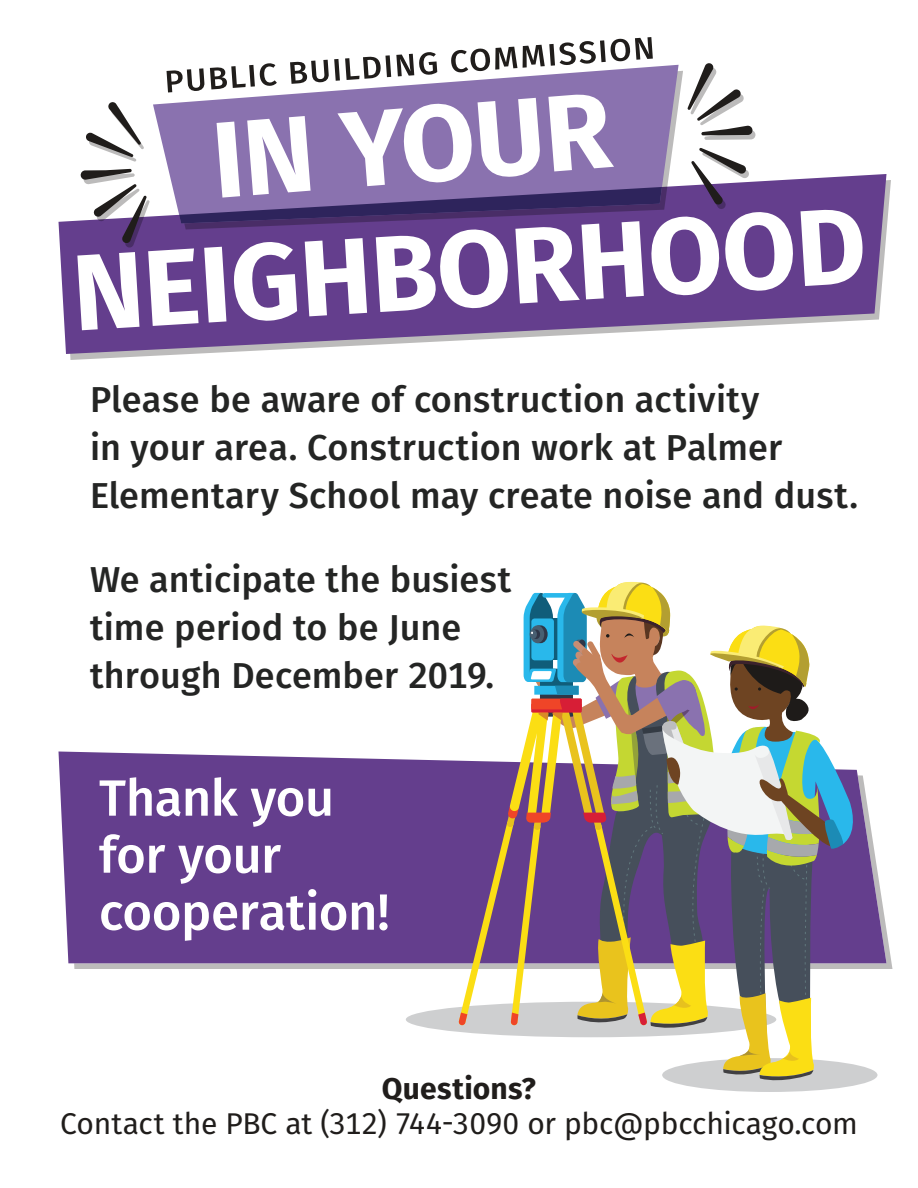
<style>
.page{position:relative;width:918px;height:1188px;background:#fff}
.page>*{position:absolute;margin:0;border:0;box-sizing:border-box;transform-origin:0 0}
.t1{font:700 108px "Fira Sans";color:#fff}
.t2{font:500 51px/57px "Fira Sans";letter-spacing:-.01em;color:#fff}
.t3{font:500 36px/48px "Fira Sans";letter-spacing:.005em;color:#242524}
.t4{font:30px "Fira Sans";letter-spacing:-.01em;color:#201d1b}
.t5{font:700 30px "Fira Sans";letter-spacing:.01em;color:#201d1b}
</style>
<div class="page">
<svg style="left:58px;top:174px;width:828px;height:180px;background:#7c5c9e"></svg>
<svg style="left:158px;top:71px;width:525px;height:158px;background:#725294"></svg>
<svg style="left:153px;top:65px;width:526px;height:158px;background:#917ab3"></svg>
<svg style="left:167px;top:37px;width:486px;height:55px"></svg>
<svg style="left:179px;top:187px;width:483px;height:36px;background:#5c4683"></svg>
<svg style="left:687px;top:63px;width:69px;height:77px"></svg>
<svg style="left:691px;top:148px;width:59px;height:62px"></svg>
<svg style="left:86px;top:102px;width:58px;height:60px"></svg>
<svg style="left:80px;top:169px;width:70px;height:79px"></svg>
<svg style="left:74px;top:928px;width:818px;height:41px;background:#bcb9bd"></svg>
<svg style="left:58px;top:752px;width:828px;height:211px;background:#6d4a94"></svg>
<div style="left:406px;top:1002px;width:370px;height:35px;background:#cecfd0;border-radius:50%"></div>
<div style="left:662px;top:1058px;width:216px;height:34px;background:#cecfd0;border-radius:50%"></div>
<svg style="left:459px;top:582px;width:401px;height:502px"></svg>
<h1 class="t1" style="left:204px;top:71px;width:401px;rotate:-5deg">IN YOUR</h1>
<h1 class="t1" style="left:66px;top:205px;width:796px;rotate:-4deg">NEIGHBORHOOD</h1>
<p class="t3" style="left:90px;top:373px;width:769px">Please be aware of construction activity<br>in your area. Construction work at Palmer<br>Elementary School may create noise and dust.</p>
<p class="t3" style="left:90px;top:553px;width:423px">We anticipate the busiest time period to be June through December 2019.</p>
<h2 class="t2" style="left:99px;top:767px;width:292px">Thank you for your cooperation!</h2>
<p class="t5" style="left:382px;top:1063px;width:156px">Questions?</p>
<p class="t4" style="left:60px;top:1100px;width:799px">Contact the PBC at (312) 744-3090 or pbc@pbcchicago.com</p>
</div>
